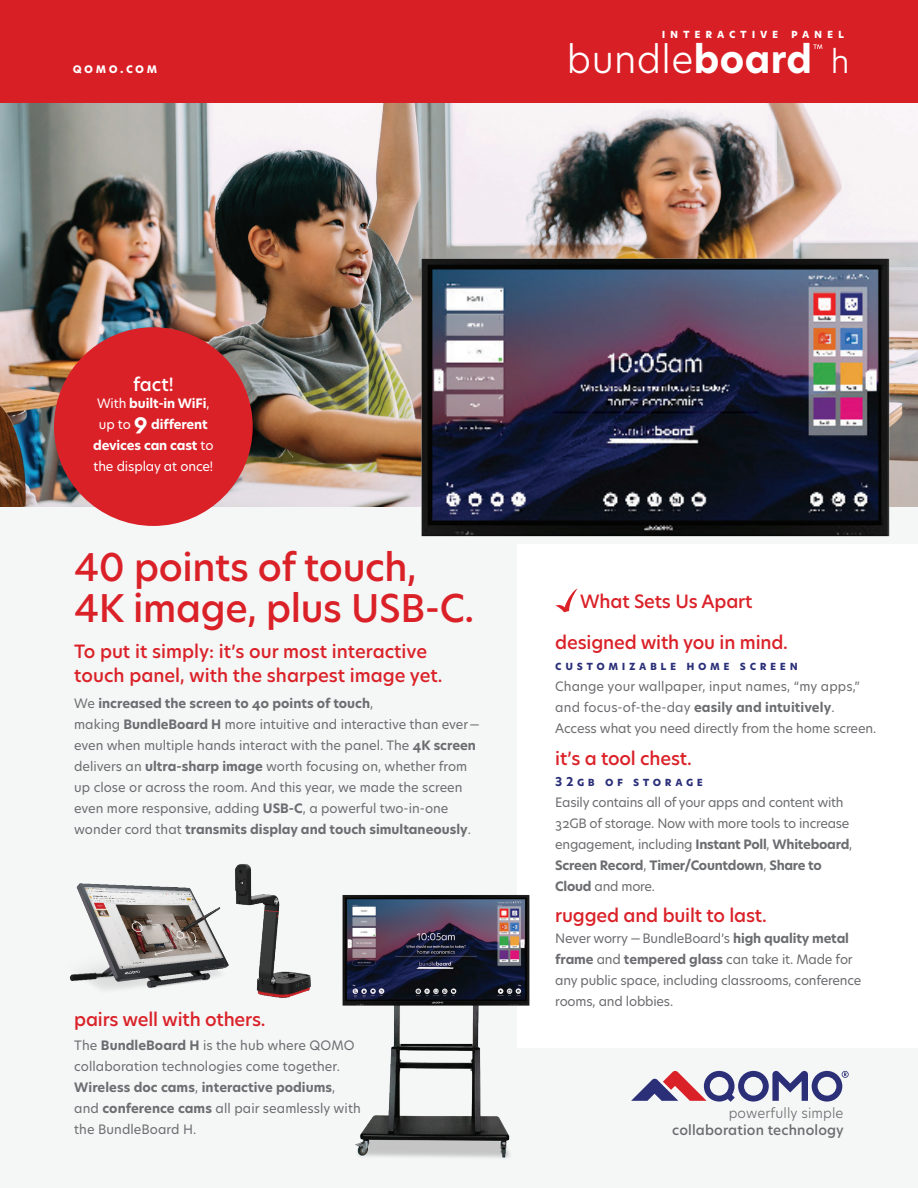
<style>
.page{position:relative;width:918px;height:1188px;background:#fff}
.page>*{position:absolute;margin:0;border:0;box-sizing:border-box;transform-origin:0 0}
.t1{font:500 37.5px/40.5px "Hero New";letter-spacing:-.01em;color:#da2128}
.t2{font:300 37.5px "Hero New";letter-spacing:.01em;color:#fff}
.t3{font:500 18px/24px "Hero New";letter-spacing:-.01em;color:#da2128}
.t4{font:500 18px "Hero New";color:#fff}
.t5{font:500 13.5px/16.5px "Hero New";letter-spacing:.01em;color:#6c6d70;text-align:right}
.t6{font:12.75px/21px "Hero New";color:#6c6d70}
.t7{font:12.75px/21px "Hero New";letter-spacing:-.02em;color:#6c6d70}
.t8{font:700 12.75px/21px "Hero New";letter-spacing:-.01em;color:#fff;text-align:center}
.t9{font:700 12px "Hero New";letter-spacing:.3em;color:#2b2f78}
.t10{font:700 12px "Hero New";letter-spacing:.4em;color:#fff}
.s1{font-weight:700}
.s2{font-size:31.5px}
.s3{font-weight:400}
.s4{font-size:21px}
.s5{font-weight:300}
</style>
<div class="page">
<img style="left:0;top:103px;width:918px;height:405px">
<div style="left:0;top:508px;width:918px;height:680px;background:#f5f6f6"></div>
<div style="left:0;top:0;width:918px;height:103px;background:#d91f26"></div>
<div style="left:517px;top:544px;width:401px;height:504px;background:#fff"></div>
<div style="left:54px;top:327px;width:199px;height:199px;background:#da2128;border-radius:50%"></div>
<svg style="left:813px;top:44px;width:9px;height:5px"></svg>
<svg style="left:555px;top:590px;width:22px;height:22px"></svg>
<img style="left:342px;top:894px;width:188px;height:264px">
<svg style="left:631px;top:1071px;width:218px;height:31px"></svg>
<img style="left:70px;top:883px;width:154px;height:107px">
<img style="left:224px;top:864px;width:87px;height:134px">
<img style="left:329px;top:219px;width:589px;height:371px">
<p class="t8" style="left:73px;top:58px;width:86px">qomo.com</p>
<p class="t10" style="left:662px;top:25px;width:184px">interactive panel</p>
<p class="t2" style="left:567px;top:34px;width:284px">bundle<span class="s1">board</span> <span class="s2">h</span></p>
<p class="t4" style="left:133px;top:372px;width:42px">fact!</p>
<p class="t8" style="left:93px;top:393px;width:122px"><span class="s3">With</span> built-in WiFi<span class="s3">, up to</span> <span class="s4">9</span> different devices can cast <span class="s3">to the display at once!</span></p>
<p class="t1" style="left:74px;top:547px;width:402px">40 points of touch,<br>4K image, plus USB-C.</p>
<p class="t3" style="left:74px;top:639px;width:370px">To put it simply: it’s our most interactive touch panel, with the sharpest image yet.</p>
<p class="t6" style="left:74px;top:693px;width:407px">We <span class="s1">increased the screen to 40 points of touch</span>,<br>making <span class="s1">BundleBoard H</span> more intuitive and interactive than ever — even when multiple hands interact with the panel. The <span class="s1">4K screen </span>delivers an <span class="s1">ultra-sharp image</span> worth focusing on, whether from up close or across the room. And this year, we made the screen even more responsive, adding <span class="s1">USB-C</span>, a powerful two-in-one wonder cord that <span class="s1">transmits display and touch simultaneously</span>.</p>
<p class="t3" style="left:74px;top:1008px;width:193px">pairs well with others.</p>
<p class="t6" style="left:74px;top:1035px;width:288px">The <span class="s1">BundleBoard H</span> is the hub where QOMO collaboration technologies come together.<br><span class="s1">Wireless doc cams</span>, <span class="s1">interactive podiums</span>, and <span class="s1">conference cams</span> all pair seamlessly with the BundleBoard H.</p>
<p class="t3" style="left:580px;top:589px;width:174px">What Sets Us Apart</p>
<p class="t3" style="left:555px;top:631px;width:234px">designed with you in mind.</p>
<p class="t9" style="left:555px;top:658px;width:244px">customizable home screen</p>
<p class="t6" style="left:555px;top:676px;width:322px">Change your wallpaper, input names, “my apps,” and focus-of-the-day <span class="s1">easily and intuitively</span>.<br>Access what you need directly from the home screen.</p>
<p class="t3" style="left:555px;top:746px;width:138px">it’s a tool chest.</p>
<p class="t9" style="left:555px;top:773px;width:149px">32gb of storage</p>
<p class="t7" style="left:555px;top:791px;width:298px">Easily contains all of your apps and content with 32GB of storage. Now with more tools to increase engagement, including <span class="s1">Instant Poll</span>, <span class="s1">Whiteboard</span>, <span class="s1">Screen Record</span>, <span class="s1">Timer/Countdown</span>, <span class="s1">Share to Cloud</span> and more.</p>
<p class="t3" style="left:555px;top:904px;width:213px">rugged and built to last.</p>
<p class="t6" style="left:555px;top:928px;width:307px">Never worry — BundleBoard’s <span class="s1">high quality metal frame</span> and <span class="s1">tempered glass</span> can take it. Made for any public space, including classrooms, conference rooms, and lobbies.</p>
<p class="t5" style="left:672px;top:1105px;width:173px"><span class="s5">powerfully simple </span>collaboration technology</p>
</div>
